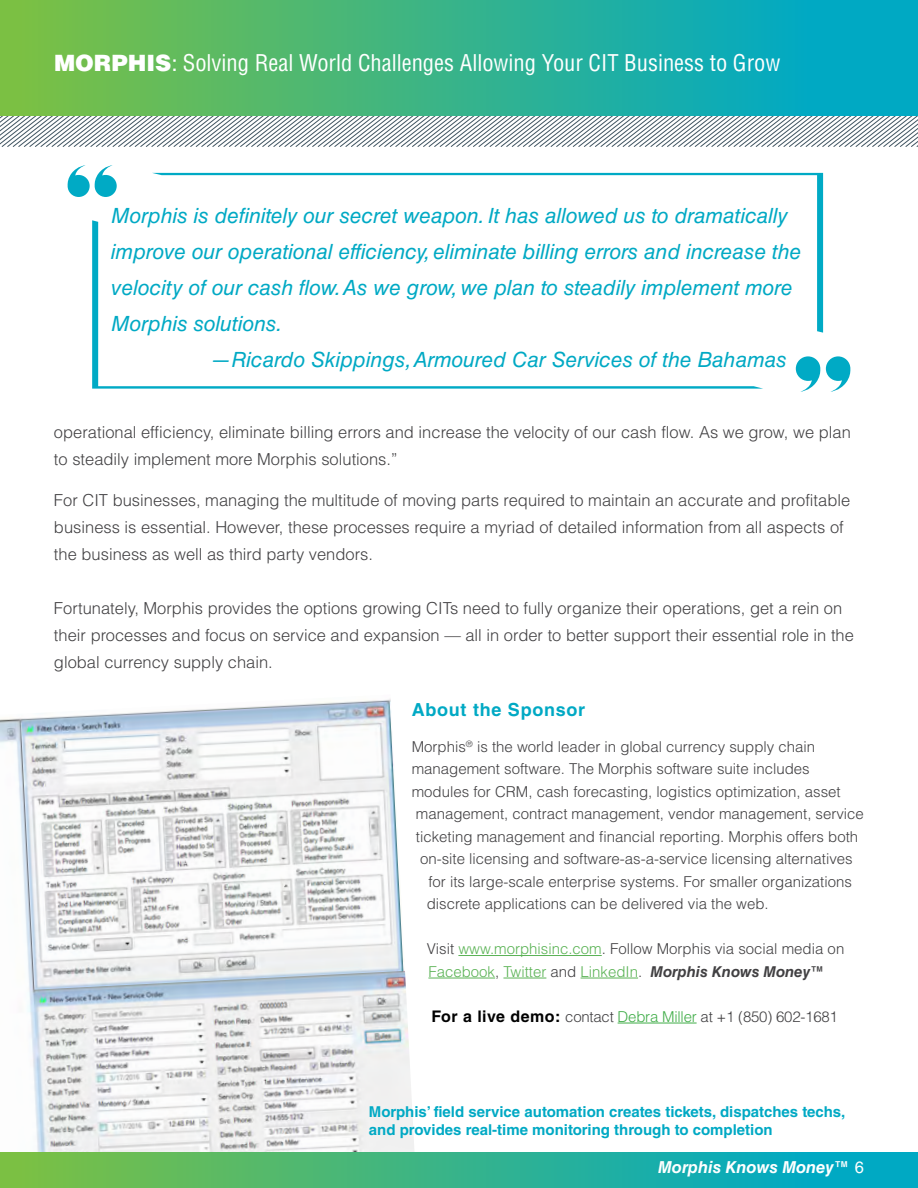
<style>
.page{position:relative;width:918px;height:1188px;background:#fff}
.page>*{position:absolute;margin:0;border:0;box-sizing:border-box;transform-origin:0 0}
.t1{font:condensed 22.5px "Helvetica LT Std";color:#fff}
.t2{font:italic 21px "Helvetica LT Std";color:#00a9c4}
.t3{font:700 18px "Helvetica LT Std";letter-spacing:.04em;color:#00a9c4}
.t4{font:300 16.5px/27px "Helvetica LT Std";color:#414042}
.t5{font:italic 700 16.5px "Helvetica LT Std";color:#fff}
.t6{font:300 15px "Helvetica LT Std";color:#414042}
.t7{font:700 15px/18px "Helvetica LT Std";color:#00a9c4}
.t8{font:300 15px/22.5px "Helvetica LT Std";color:#5bb355}
.s1{font-weight:900;font-stretch:normal}
.s2{font-stretch:normal}
.s3{color:#414042}
.s4{font-weight:700;font-style:italic;color:#414042}
.s5{font-weight:700;font-size:16.05px;color:#000}
.s6{color:#41ad49}
.s7{font-weight:400;font-style:normal}
</style>
<div class="page">
<img style="left:0;top:699px;width:414px;height:453px">
<svg style="left:0;top:116px;width:918px;height:31px"></svg>
<div style="left:0;top:0;width:918px;height:116px;background:linear-gradient(to right,#7cc042,#00a7d1)"></div>
<div style="left:0;top:1152px;width:918px;height:36px;background:linear-gradient(to right,#7cc042,#00a7d1)"></div>
<svg style="left:153px;top:173px;width:670px;height:160px"></svg>
<svg style="left:92px;top:220px;width:671px;height:169px"></svg>
<svg style="left:68px;top:165px;width:49px;height:32px"></svg>
<svg style="left:826px;top:356px;width:24px;height:36px"></svg>
<svg style="left:796px;top:356px;width:24px;height:36px"></svg>
<hr style="left:458px;top:955px;width:144px;height:1px;background:#5bb355">
<hr style="left:428px;top:978px;width:67px;height:1px;background:#5bb355">
<hr style="left:503px;top:978px;width:43px;height:1px;background:#5bb355">
<hr style="left:581px;top:978px;width:57px;height:1px;background:#5bb355">
<hr style="left:618px;top:1023px;width:79px;height:1px;background:#41ad49">
<h1 class="t1" style="left:54px;top:48px;width:728px"><span class="s1">MORPHIS</span><span class="s2">:</span> Solving Real World Challenges Allowing Your CIT Business to Grow</h1>
<p class="t2" style="left:111px;top:203px;width:678px">Morphis is definitely our secret weapon. It has allowed us to dramatically</p>
<p class="t2" style="left:111px;top:239px;width:692px">improve our operational efficiency, eliminate billing errors and increase the</p>
<p class="t2" style="left:111px;top:275px;width:683px">velocity of our cash flow. As we grow, we plan to steadily implement more</p>
<p class="t2" style="left:111px;top:311px;width:173px">Morphis solutions.</p>
<p class="t2" style="left:210px;top:347px;width:578px">—Ricardo Skippings, Armoured Car Services of the Bahamas</p>
<p class="t4" style="left:54px;top:419px;width:798px">operational efficiency, eliminate billing errors and increase the velocity of our cash flow. As we grow, we plan to steadily implement more Morphis solutions.”</p>
<p class="t4" style="left:54px;top:486px;width:798px">For CIT businesses, managing the multitude of moving parts required to maintain an accurate and profitable business is essential. However, these processes require a myriad of detailed information from all aspects of the business as well as third party vendors.</p>
<p class="t4" style="left:54px;top:594px;width:801px">Fortunately, Morphis provides the options growing CITs need to fully organize their operations, get a rein on their processes and focus on service and expansion — all in order to better support their essential role in the global currency supply chain.</p>
<p class="t3" style="left:412px;top:698px;width:175px">About the Sponsor</p>
<p class="t6" style="left:412px;top:737px;width:405px">Morphis<sup>®</sup> is the world leader in global currency supply chain</p>
<p class="t6" style="left:412px;top:759px;width:399px">management software. The Morphis software suite includes</p>
<p class="t6" style="left:412px;top:782px;width:431px">modules for CRM, cash forecasting, logistics optimization, asset</p>
<p class="t6" style="left:416px;top:804px;width:450px">management, contract management, vendor management, service</p>
<p class="t6" style="left:416px;top:827px;width:444px">ticketing management and financial reporting. Morphis offers both</p>
<p class="t6" style="left:420px;top:849px;width:434px">on-site licensing and software-as-a-service licensing alternatives</p>
<p class="t6" style="left:428px;top:872px;width:425px">for its large-scale enterprise systems. For smaller organizations</p>
<p class="t6" style="left:427px;top:894px;width:344px">discrete applications can be delivered via the web.</p>
<p class="t8" style="left:427px;top:937px;width:419px"><span class="s3">Visit</span> www.morphisinc.com<span class="s3">. Follow Morphis via social media on<br></span>Facebook<span class="s3">,</span> Twitter <span class="s3">and</span> LinkedIn<span class="s3">.</span> <span class="s4">Morphis Knows Money™</span></p>
<p class="t6" style="left:431px;top:1007px;width:408px"><span class="s5">For a live demo:</span> contact <span class="s6">Debra Miller</span> at +1 (850) 602-1681</p>
<p class="t7" style="left:369px;top:1102px;width:478px">Morphis’ field service automation creates tickets, dispatches techs, and provides real-time monitoring through to completion</p>
<p class="t5" style="left:658px;top:1157px;width:207px">Morphis Knows Money™ <span class="s7">6</span></p>
</div>
